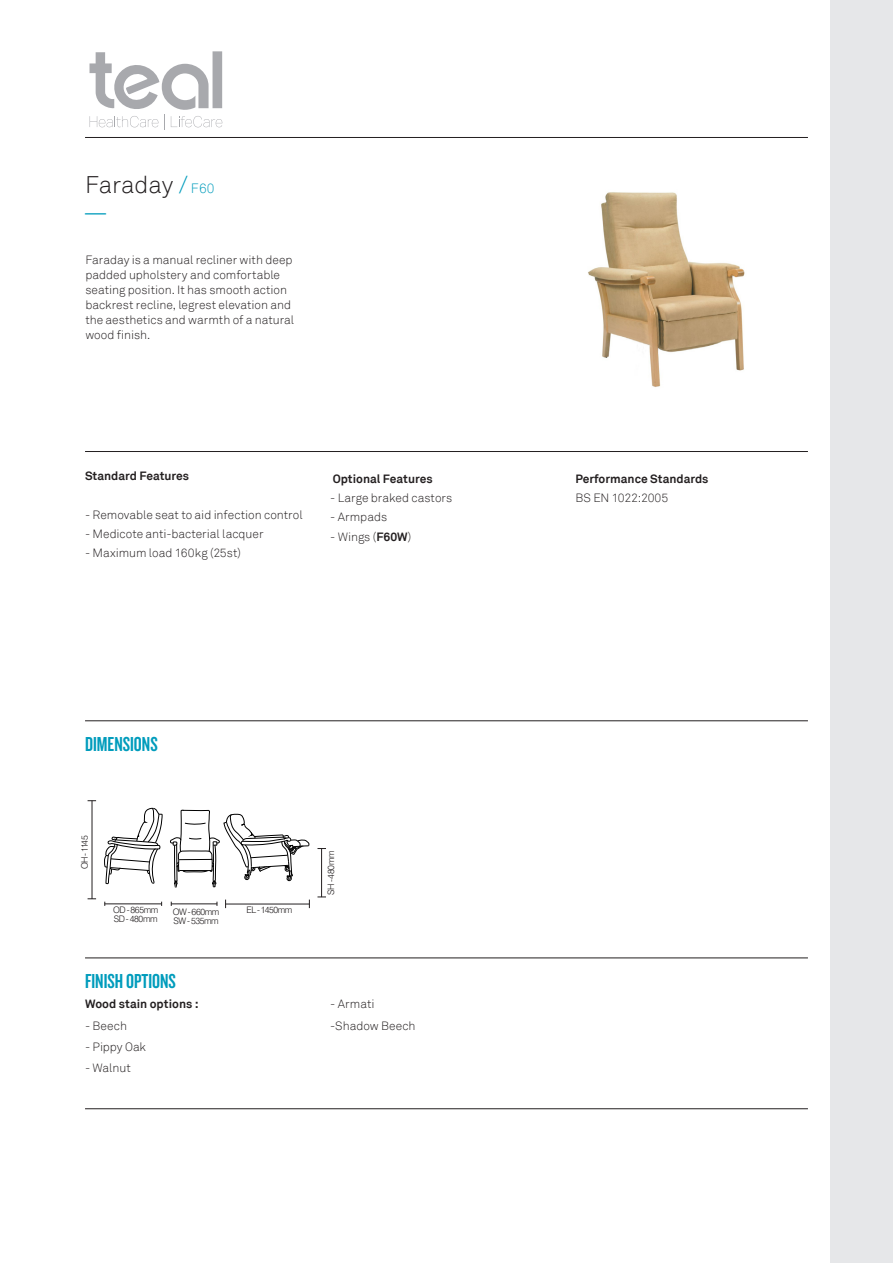
<style>
.page{position:relative;width:893px;height:1263px;background:#fff}
.page>*{position:absolute;margin:0;border:0;box-sizing:border-box;transform-origin:0 0}
.t1{font:300 24px "Akkurat";letter-spacing:-.005em;color:#231f20}
.t2{font:21px "Knockout HTF48 Featherweight";color:#009cbc}
.t3{font:21px "Grouch IT Cby BT";color:#009cbc}
.t4{font:300 12px/15px "Akkurat";color:#231f20}
.TEXT{font:700 12px "Akkurat";color:#231f20}
.t5{font:300 9px "Swiss 721 BT";letter-spacing:-.05em;color:#231f20}
.s1{color:#009cbc}
.s2{font-size:13.5px;color:#009cbc}
.s3{font-weight:700}
</style>
<div class="page">
<div style="left:831px;top:0;width:62px;height:1263px;background:#e6e7e9"></div>
<hr style="left:85px;top:137px;width:723px;height:1px;background:#231f20">
<hr style="left:85px;top:451px;width:723px;height:1px;background:#231f20">
<hr style="left:85px;top:720px;width:723px;height:1px;background:#231f20">
<hr style="left:85px;top:958px;width:723px;height:1px;background:#231f20">
<hr style="left:105px;top:904px;width:57px;height:1px;background:#231f20">
<hr style="left:171px;top:904px;width:46px;height:1px;background:#231f20">
<hr style="left:85px;top:1108px;width:723px;height:1px;background:#231f20">
<hr style="left:92px;top:800px;width:1px;height:99px;background:#231f20">
<svg style="left:90px;top:52px;width:132px;height:77px"></svg>
<svg style="left:104px;top:808px;width:58px;height:76px"></svg>
<svg style="left:170px;top:810px;width:139px;height:77px"></svg>
<img style="left:588px;top:192px;width:157px;height:195px">
<hr style="left:321px;top:848px;width:1px;height:49px;background:#231f20">
<hr style="left:225px;top:904px;width:84px;height:1px;background:#231f20">
<p class="t1" style="left:85px;top:171px;width:131px">Faraday <span class="s1">/</span> <span class="s2">F60</span></p>
<p class="t3" style="left:85px;top:198px;width:22px">—</p>
<p class="t4" style="left:85px;top:253px;width:210px">Faraday is a manual recliner with deep padded upholstery and comfortable seating position. It has smooth action backrest recline, legrest elevation and the aesthetics and warmth of a natural wood finish.</p>
<p class="TEXT" style="left:85px;top:469px;width:106px">Standard Features</p>
<p class="t4" style="left:85px;top:507px;width:219px">- Removable seat to aid infection control</p>
<p class="t4" style="left:85px;top:527px;width:180px">- Medicote anti-bacterial lacquer</p>
<p class="t4" style="left:85px;top:546px;width:158px">- Maximum load 160kg (25st)</p>
<p class="TEXT" style="left:333px;top:471px;width:101px">Optional Features</p>
<p class="t4" style="left:330px;top:491px;width:124px">- Large braked castors</p>
<p class="t4" style="left:330px;top:510px;width:58px">- Armpads</p>
<p class="t4" style="left:330px;top:529px;width:83px">- Wings (<span class="s3">F60W</span>)</p>
<p class="t2" style="left:85px;top:734px;width:74px">DIMENSIONS</p>
<p class="t5" style="left:79px;top:869px;width:35px;rotate:-90deg">OH - 1145</p>
<p class="t5" style="left:113px;top:904px;width:47px">OD - 865mm</p>
<p class="t5" style="left:114px;top:913px;width:45px">SD - 480mm</p>
<p class="t5" style="left:173px;top:906px;width:48px">OW - 660mm</p>
<p class="t5" style="left:174px;top:915px;width:47px">SW - 535mm</p>
<p class="t2" style="left:85px;top:971px;width:92px">FINISH OPTIONS</p>
<p class="TEXT" style="left:85px;top:996px;width:115px">Wood stain options :</p>
<p class="t4" style="left:85px;top:1018px;width:43px">- Beech</p>
<p class="t4" style="left:85px;top:1039px;width:63px">- Pippy Oak</p>
<p class="t4" style="left:85px;top:1061px;width:47px">- Walnut</p>
<p class="t5" style="left:247px;top:904px;width:47px">EL - 1450mm</p>
<p class="t5" style="left:325px;top:895px;width:45px;rotate:-90deg">SH - 480mm</p>
<p class="t4" style="left:330px;top:997px;width:46px">- Armati</p>
<p class="t4" style="left:330px;top:1018px;width:87px">-Shadow Beech</p>
<p class="TEXT" style="left:575px;top:471px;width:134px">Performance Standards</p>
<p class="t4" style="left:575px;top:491px;width:94px">BS EN 1022:2005</p>
</div>
